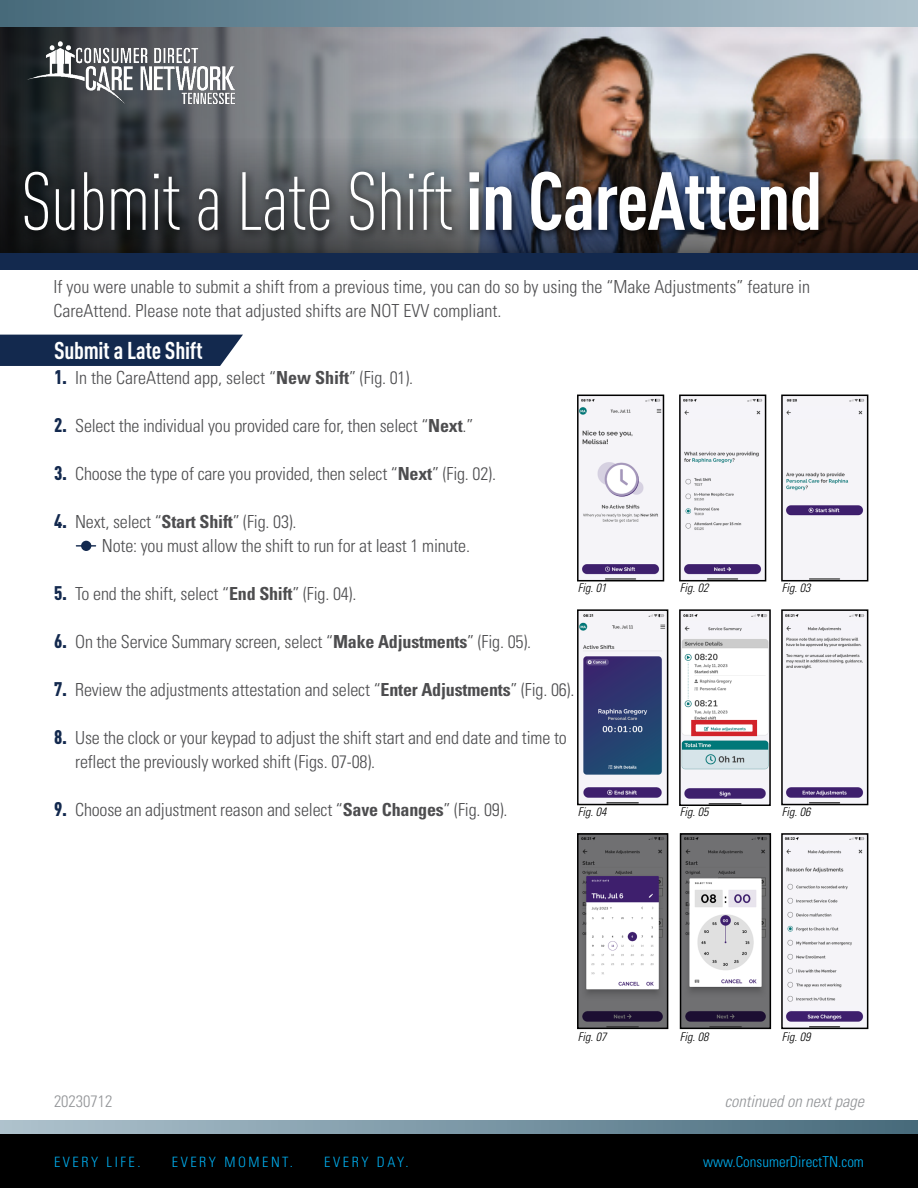
<style>
.page{position:relative;width:918px;height:1188px;background:#fff}
.page>*{position:absolute;margin:0;border:0;box-sizing:border-box;transform-origin:0 0}
.t1{font:300 81px "DIN Cond";letter-spacing:-.015em;color:#fff}
.t2{font:700 24px "DIN Cond";letter-spacing:-.01em;color:#fff}
.t3{font:300 condensed 18px/24px "Univers";letter-spacing:-.01em;color:#4d4d4f}
.t4{font:italic 300 condensed 16.5px "Univers";color:#939598}
.t5{font:300 condensed 16.5px "Univers";color:#939598}
.t6{font:300 condensed 15px "Univers";color:#00aeef}
.t7{font:300 condensed 14.25px "Univers";letter-spacing:.18em;color:#00aeef}
.t8{font:italic 300 condensed 12px "Univers";color:#000}
.s1{font-weight:700}
.s2{font-family:"DIN Cond";font-weight:900;font-stretch:normal;font-size:19.5px;color:#13294e}
</style>
<div class="page">
<img style="left:0;top:26px;width:918px;height:111px">
<svg style="left:0;top:27px;width:613px;height:110px;background:#7c7c7f"></svg>
<img style="left:0;top:137px;width:918px;height:117px">
<div style="left:19px;top:166px;width:809px;height:75px;background:#000;opacity:.65"></div>
<div style="left:0;top:1134px;width:918px;height:54px;background:#000"></div>
<svg style="left:0;top:1121px;width:918px;height:13px;background:#7b97a5"></svg>
<div style="left:0;top:254px;width:918px;height:16px;background:#13294e"></div>
<img style="left:27px;top:41px;width:208px;height:62px">
<div style="left:0;top:0;width:918px;height:26px;background:linear-gradient(to right,#476b7c,#afc3ce)"></div>
<div style="left:0;top:335px;width:243px;height:31px;background:#13294e"></div>
<hr style="left:76px;top:545px;width:20px;height:2px;background:#13294e">
<div style="left:81px;top:541px;width:10px;height:10px;background:#13294e;border-radius:50%"></div>
<img style="left:580px;top:398px;width:81px;height:180px">
<div style="left:577px;top:395px;width:87px;height:186px;border:2px solid #000"></div>
<img style="left:682px;top:398px;width:81px;height:180px">
<div style="left:679px;top:395px;width:87px;height:186px;border:2px solid #000"></div>
<img style="left:784px;top:398px;width:81px;height:180px">
<div style="left:781px;top:395px;width:87px;height:186px;border:2px solid #000"></div>
<img style="left:580px;top:612px;width:85px;height:190px">
<div style="left:577px;top:609px;width:91px;height:196px;border:2px solid #000"></div>
<img style="left:682px;top:612px;width:86px;height:191px">
<div style="left:679px;top:609px;width:92px;height:197px;border:2px solid #000"></div>
<img style="left:784px;top:612px;width:81px;height:190px">
<div style="left:781px;top:609px;width:87px;height:196px;border:2px solid #000"></div>
<img style="left:580px;top:836px;width:85px;height:190px">
<div style="left:577px;top:833px;width:91px;height:196px;border:2px solid #000"></div>
<img style="left:683px;top:836px;width:85px;height:190px">
<div style="left:680px;top:833px;width:91px;height:196px;border:2px solid #000"></div>
<img style="left:784px;top:836px;width:81px;height:190px">
<div style="left:781px;top:833px;width:87px;height:196px;border:2px solid #000"></div>
<div style="left:691px;top:720px;width:66px;height:16px;border:4px solid #d2232a"></div>
<p class="t1" style="left:21px;top:155px;width:803px">Submit a Late Shift <span class="s1">in CareAttend</span></p>
<p class="t3" style="left:54px;top:275px;width:758px">If you were unable to submit a shift from a previous time, you can do so by using the “Make Adjustments” feature in<br>CareAttend. Please note that adjusted shifts are NOT EVV compliant.</p>
<p class="t2" style="left:54px;top:336px;width:150px">Submit a Late Shift</p>
<p class="t3" style="left:54px;top:366px;width:361px"><span class="s2">1.</span> In the CareAttend app, select “<span class="s1">New Shift</span>” (Fig. 01).</p>
<p class="t3" style="left:54px;top:414px;width:421px"><span class="s2">2.</span> Select the individual you provided care for, then select “<span class="s1">Next</span>.”</p>
<p class="t3" style="left:54px;top:462px;width:444px"><span class="s2">3.</span> Choose the type of care you provided, then select “<span class="s1">Next</span>” (Fig. 02).</p>
<p class="t3" style="left:54px;top:510px;width:244px"><span class="s2">4.</span> Next, select “<span class="s1">Start Shift</span>” (Fig. 03).</p>
<p class="t3" style="left:102px;top:534px;width:370px">Note: you must allow the shift to run for at least 1 minute.</p>
<p class="t8" style="left:578px;top:580px;width:30px">Fig. 01</p>
<p class="t8" style="left:680px;top:580px;width:30px">Fig. 02</p>
<p class="t8" style="left:782px;top:580px;width:30px">Fig. 03</p>
<p class="t3" style="left:54px;top:582px;width:304px"><span class="s2">5.</span> To end the shift, select “<span class="s1">End Shift</span>” (Fig. 04).</p>
<p class="t3" style="left:54px;top:630px;width:479px"><span class="s2">6.</span> On the Service Summary screen, select “<span class="s1">Make Adjustments</span>” (Fig. 05).</p>
<p class="t3" style="left:54px;top:678px;width:522px"><span class="s2">7.</span> Review the adjustments attestation and select “<span class="s1">Enter Adjustments</span>” (Fig. 06).</p>
<p class="t3" style="left:54px;top:726px;width:514px"><span class="s2">8.</span> Use the clock or your keypad to adjust the shift start and end date and time to</p>
<p class="t3" style="left:75px;top:750px;width:302px">reflect the previously worked shift (Figs. 07-08).</p>
<p class="t3" style="left:54px;top:798px;width:455px"><span class="s2">9.</span> Choose an adjustment reason and select “<span class="s1">Save Changes</span>” (Fig. 09).</p>
<p class="t8" style="left:578px;top:805px;width:30px">Fig. 04</p>
<p class="t8" style="left:680px;top:805px;width:30px">Fig. 05</p>
<p class="t8" style="left:782px;top:805px;width:30px">Fig. 06</p>
<p class="t8" style="left:578px;top:1029px;width:30px">Fig. 07</p>
<p class="t8" style="left:680px;top:1029px;width:30px">Fig. 08</p>
<p class="t8" style="left:782px;top:1029px;width:30px">Fig. 09</p>
<p class="t5" style="left:54px;top:1091px;width:60px">20230712</p>
<p class="t4" style="left:725px;top:1091px;width:141px">continued on next page</p>
<p class="t7" style="left:54px;top:1153px;width:88px">EVERY LIFE.</p>
<p class="t7" style="left:172px;top:1153px;width:123px">EVERY MOMENT.</p>
<p class="t7" style="left:324px;top:1153px;width:86px">EVERY DAY.</p>
<p class="t6" style="left:703px;top:1153px;width:162px">www.ConsumerDirectTN.com</p>
</div>
